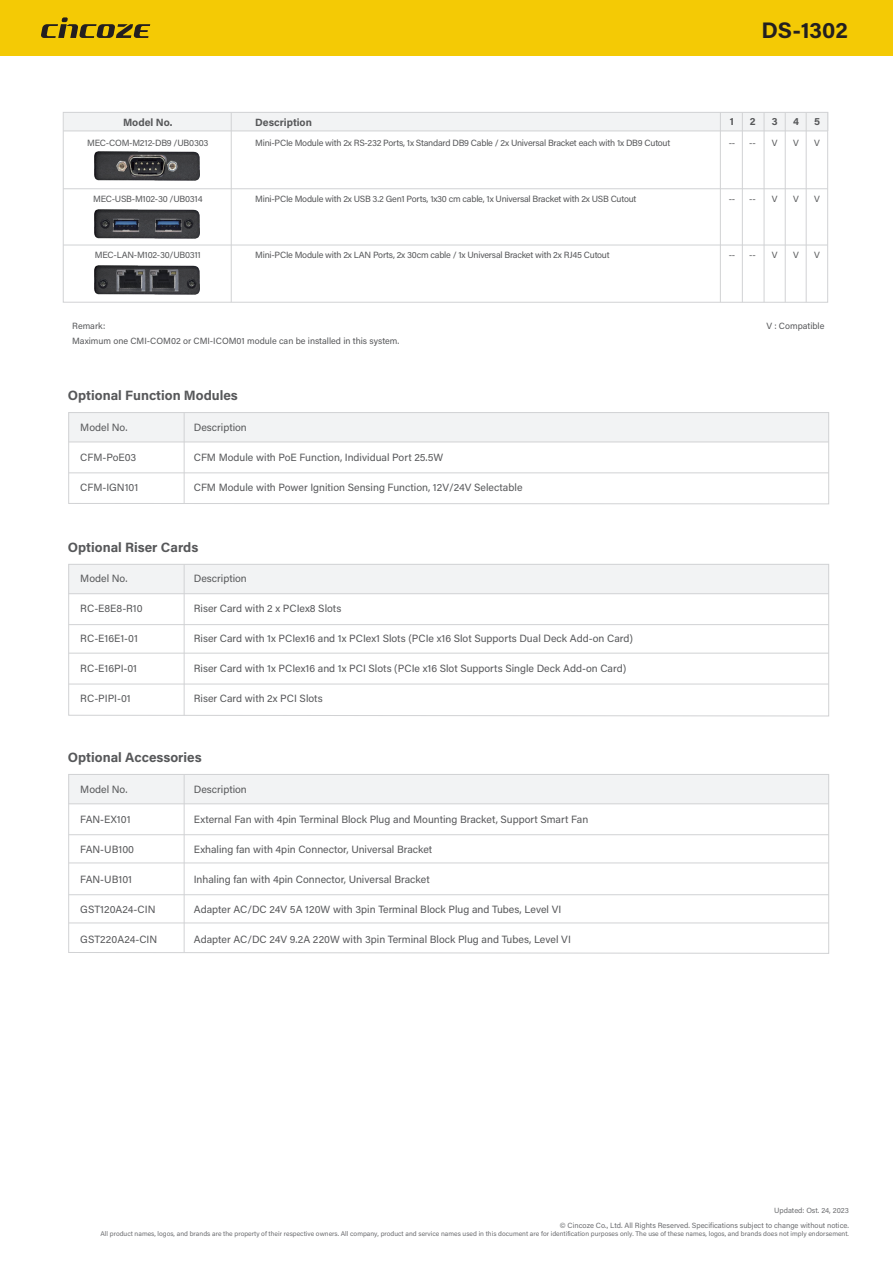
<style>
.page{position:relative;width:893px;height:1263px;background:#fff}
.page>*{position:absolute;margin:0;border:0;box-sizing:border-box;transform-origin:0 0}
.t1{font:700 22.5px "Acumin Pro";color:#231f20}
.t2{font:700 13.5px "Acumin Pro";color:#57585a}
.t3{font:10.5px "Acumin Pro";color:#57585a}
.t4{font:700 10.5px "Acumin Pro";color:#57585a}
.t5{font:9px "Acumin Pro";letter-spacing:-.025em;color:#57585a}
.t6{font:9px "Acumin Pro";color:#57585a}
.t7{font:7.5px "Acumin Pro";color:#6c6d70}
.t8{font:6.75px "Acumin Pro";color:#6c6d70}
</style>
<div class="page">
<div style="left:64px;top:112px;width:764px;height:19px;background:#f2f3f4"></div>
<hr style="left:63px;top:131px;width:765px;height:1px;background:#d1d2d4">
<hr style="left:63px;top:188px;width:765px;height:1px;background:#d1d2d4">
<hr style="left:63px;top:245px;width:765px;height:1px;background:#d1d2d4">
<hr style="left:785px;top:112px;width:1px;height:190px;background:#d1d2d4">
<hr style="left:806px;top:112px;width:1px;height:190px;background:#d1d2d4">
<hr style="left:742px;top:112px;width:1px;height:190px;background:#d1d2d4">
<hr style="left:764px;top:112px;width:1px;height:190px;background:#d1d2d4">
<hr style="left:720px;top:112px;width:1px;height:190px;background:#d1d2d4">
<hr style="left:231px;top:112px;width:1px;height:190px;background:#d1d2d4">
<div style="left:63px;top:112px;width:765px;height:190px;border:1px solid #d1d2d4"></div>
<div style="left:0;top:0;width:893px;height:55px;background:#f4ca05"></div>
<svg style="left:41px;top:17px;width:109px;height:21px"></svg>
<img style="left:95px;top:152px;width:105px;height:29px">
<img style="left:95px;top:209px;width:105px;height:29px">
<img style="left:95px;top:266px;width:105px;height:28px">
<svg style="left:68px;top:412px;width:761px;height:92px"></svg>
<svg style="left:68px;top:564px;width:761px;height:152px"></svg>
<svg style="left:68px;top:774px;width:761px;height:180px"></svg>
<h1 class="t1" style="left:761px;top:14px;width:88px">DS-1302</h1>
<p class="t4" style="left:123px;top:115px;width:51px">Model No.</p>
<p class="t4" style="left:255px;top:115px;width:58px">Description</p>
<p class="t4" style="left:730px;top:114px;width:6px">1</p>
<p class="t4" style="left:750px;top:114px;width:7px">2</p>
<p class="t4" style="left:772px;top:114px;width:7px">3</p>
<p class="t4" style="left:793px;top:114px;width:7px">4</p>
<p class="t4" style="left:814px;top:114px;width:7px">5</p>
<p class="t5" style="left:729px;top:137px;width:8px">--</p>
<p class="t5" style="left:255px;top:136px;width:417px">Mini-PCIe Module with 2x RS-232 Ports, 1x Standard DB9 Cable / 2x Universal Bracket each with 1x DB9 Cutout</p>
<p class="t5" style="left:87px;top:136px;width:123px">MEC-COM-M212-DB9 /UB0303</p>
<p class="t5" style="left:772px;top:137px;width:7px">V</p>
<p class="t5" style="left:793px;top:137px;width:7px">V</p>
<p class="t5" style="left:814px;top:137px;width:7px">V</p>
<p class="t5" style="left:749px;top:137px;width:8px">--</p>
<p class="t5" style="left:93px;top:192px;width:111px">MEC-USB-M102-30 /UB0314</p>
<p class="t5" style="left:95px;top:248px;width:108px">MEC-LAN-M102-30/UB0311</p>
<p class="t5" style="left:255px;top:192px;width:383px">Mini-PCIe Module with 2x USB 3.2 Gen1 Ports, 1x30 cm cable, 1x Universal Bracket with 2x USB Cutout</p>
<p class="t5" style="left:255px;top:248px;width:356px">Mini-PCIe Module with 2x LAN Ports, 2x 30cm cable / 1x Universal Bracket with 2x RJ45 Cutout</p>
<p class="t5" style="left:729px;top:193px;width:8px">--</p>
<p class="t5" style="left:749px;top:193px;width:8px">--</p>
<p class="t5" style="left:772px;top:193px;width:7px">V</p>
<p class="t5" style="left:793px;top:193px;width:7px">V</p>
<p class="t5" style="left:814px;top:193px;width:7px">V</p>
<p class="t5" style="left:729px;top:249px;width:8px">--</p>
<p class="t5" style="left:749px;top:249px;width:8px">--</p>
<p class="t5" style="left:772px;top:249px;width:7px">V</p>
<p class="t5" style="left:793px;top:249px;width:7px">V</p>
<p class="t5" style="left:814px;top:249px;width:7px">V</p>
<p class="t5" style="left:72px;top:320px;width:35px">Remark:</p>
<p class="t6" style="left:766px;top:320px;width:60px">V : Compatible</p>
<p class="t6" style="left:72px;top:335px;width:328px">Maximum one CMI-COM02 or CMI-ICOM01 module can be installed in this system.</p>
<p class="t2" style="left:68px;top:386px;width:172px">Optional Function Modules</p>
<p class="t3" style="left:80px;top:420px;width:49px">Model No.</p>
<p class="t3" style="left:80px;top:450px;width:58px">CFM-PoE03</p>
<p class="t3" style="left:80px;top:480px;width:60px">CFM-IGN101</p>
<p class="t3" style="left:194px;top:420px;width:55px">Description</p>
<p class="t3" style="left:194px;top:450px;width:251px">CFM Module with PoE Function, Individual Port 25.5W</p>
<p class="t3" style="left:194px;top:480px;width:330px">CFM Module with Power Ignition Sensing Function, 12V/24V Selectable</p>
<p class="t2" style="left:68px;top:538px;width:132px">Optional Riser Cards</p>
<p class="t3" style="left:80px;top:571px;width:49px">Model No.</p>
<p class="t3" style="left:80px;top:601px;width:64px">RC-E8E8-R10</p>
<p class="t3" style="left:80px;top:631px;width:59px">RC-E16E1-01</p>
<p class="t3" style="left:80px;top:661px;width:58px">RC-E16PI-01</p>
<p class="t3" style="left:80px;top:691px;width:52px">RC-PIPI-01</p>
<p class="t3" style="left:194px;top:571px;width:55px">Description</p>
<p class="t3" style="left:194px;top:601px;width:149px">Riser Card with 2 x PCIex8 Slots</p>
<p class="t3" style="left:194px;top:631px;width:441px">Riser Card with 1x PCIex16 and 1x PCIex1 Slots (PCIe x16 Slot Supports Dual Deck Add-on Card)</p>
<p class="t3" style="left:194px;top:661px;width:434px">Riser Card with 1x PCIex16 and 1x PCI Slots (PCIe x16 Slot Supports Single Deck Add-on Card)</p>
<p class="t3" style="left:194px;top:691px;width:130px">Riser Card with 2x PCI Slots</p>
<p class="t2" style="left:68px;top:748px;width:135px">Optional Accessories</p>
<p class="t3" style="left:80px;top:782px;width:49px">Model No.</p>
<p class="t3" style="left:80px;top:812px;width:52px">FAN-EX101</p>
<p class="t3" style="left:80px;top:842px;width:55px">FAN-UB100</p>
<p class="t3" style="left:80px;top:872px;width:53px">FAN-UB101</p>
<p class="t3" style="left:80px;top:902px;width:77px">GST120A24-CIN</p>
<p class="t3" style="left:80px;top:932px;width:79px">GST220A24-CIN</p>
<p class="t3" style="left:194px;top:782px;width:55px">Description</p>
<p class="t3" style="left:194px;top:812px;width:396px">External Fan with 4pin Terminal Block Plug and Mounting Bracket, Support Smart Fan</p>
<p class="t3" style="left:194px;top:842px;width:240px">Exhaling fan with 4pin Connector, Universal Bracket</p>
<p class="t3" style="left:194px;top:872px;width:237px">Inhaling fan with 4pin Connector, Universal Bracket</p>
<p class="t3" style="left:194px;top:902px;width:369px">Adapter AC/DC 24V 5A 120W with 3pin Terminal Block Plug and Tubes, Level VI</p>
<p class="t3" style="left:194px;top:932px;width:379px">Adapter AC/DC 24V 9.2A 220W with 3pin Terminal Block Plug and Tubes, Level VI</p>
<p class="t7" style="left:774px;top:1205px;width:76px">Updated: Ost. 24, 2023</p>
<p class="t7" style="left:560px;top:1220px;width:291px">© Cincoze Co., Ltd. All Rights Reserved. Specifications subject to change without notice.</p>
<p class="t8" style="left:100px;top:1229px;width:750px">All product names, logos, and brands are the property of their respective owners. All company, product and service names used in this document are for identification purposes only. The use of these names, logos, and brands does not imply endorsement.</p>
</div>
